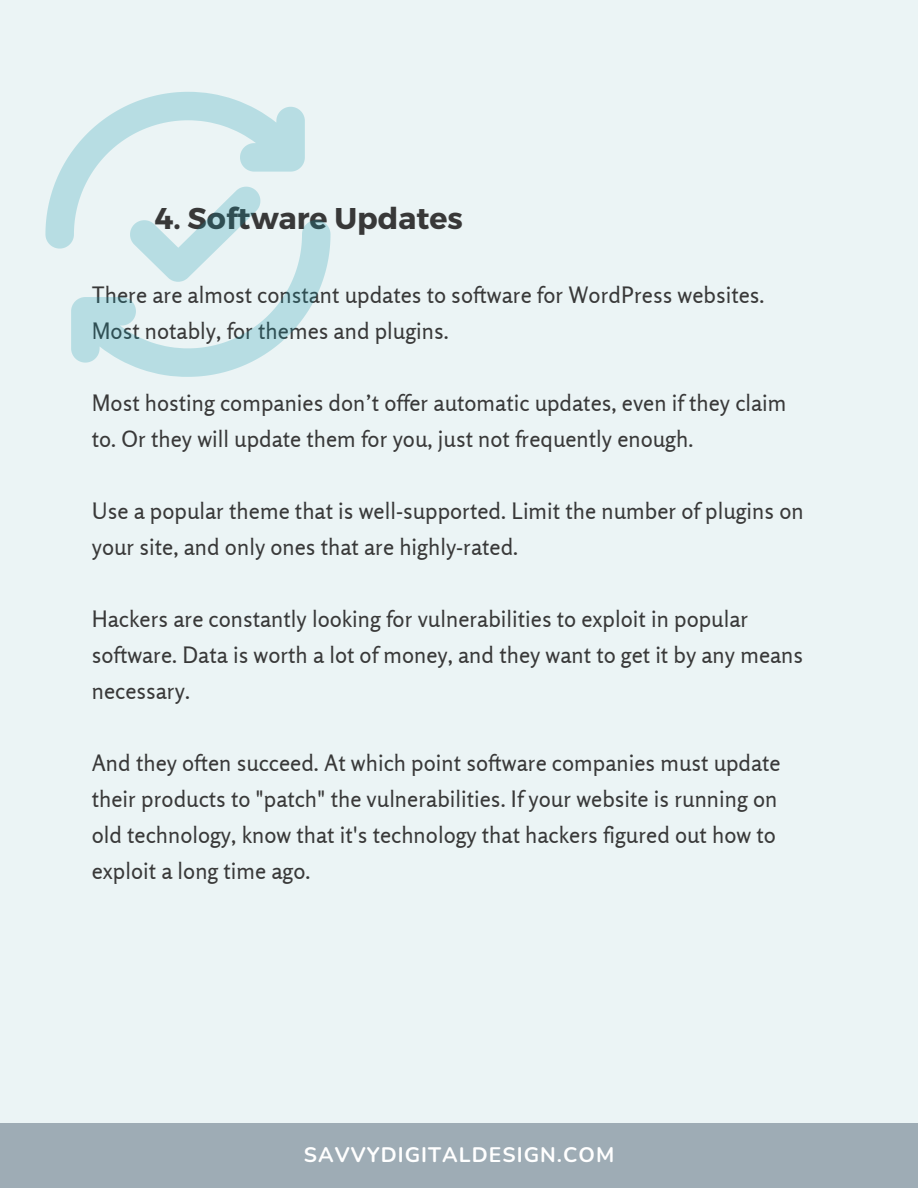
<style>
.page{position:relative;width:918px;height:1188px;background:#ebf4f5}
.page>*{position:absolute;margin:0;border:0;box-sizing:border-box;transform-origin:0 0}
.t1{font:700 30px "Montserrat";color:#292828}
.t2{font:22.5px/36px "Rosario";color:#292828}
.t3{font:700 21px "Nunito";letter-spacing:.05em;color:#fff}
</style>
<div class="page">
<div style="left:0;top:1124px;width:918px;height:64px;background:#9eacb5"></div>
<svg style="left:45px;top:92px;width:285px;height:284px"></svg>
<h1 class="t1" style="left:154px;top:199px;width:310px">4. Software Updates</h1>
<p class="t2" style="left:92px;top:277px;width:674px">There are almost constant updates to software for WordPress websites.<br>Most notably, for themes and plugins.</p>
<p class="t2" style="left:92px;top:385px;width:696px">Most hosting companies don’t offer automatic updates, even if they claim to. Or they will update them for you, just not frequently enough.</p>
<p class="t2" style="left:92px;top:493px;width:713px">Use a popular theme that is well-supported. Limit the number of plugins on your site, and only ones that are highly-rated.</p>
<p class="t2" style="left:92px;top:601px;width:713px">Hackers are constantly looking for vulnerabilities to exploit in popular software. Data is worth a lot of money, and they want to get it by any means necessary.</p>
<p class="t2" style="left:92px;top:745px;width:690px">And they often succeed. At which point software companies must update their products to "patch" the vulnerabilities. If your website is running on old technology, know that it's technology that hackers figured out how to exploit a long time ago.</p>
<p class="t3" style="left:304px;top:1141px;width:312px">SAVVYDIGITALDESIGN.COM</p>
</div>
